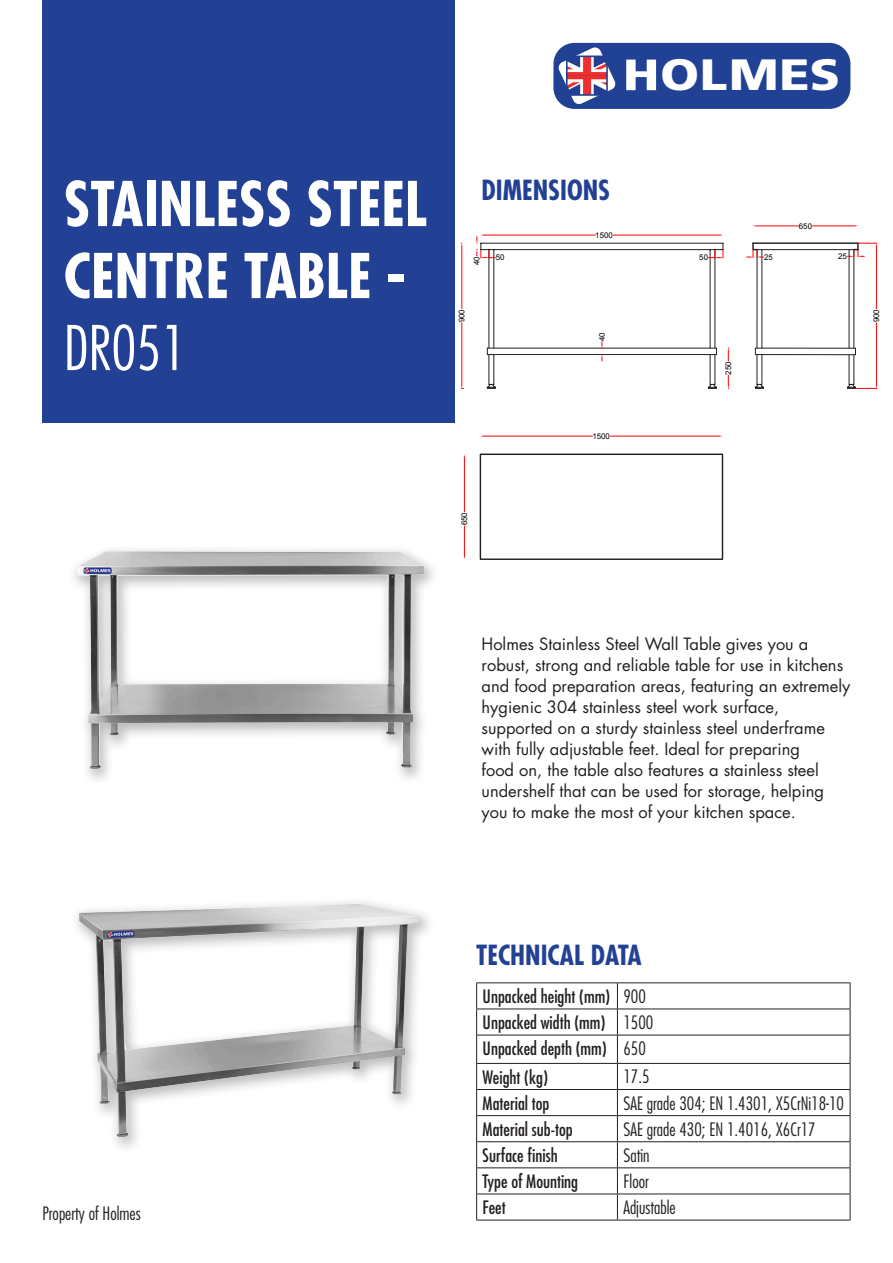
<style>
.page{position:relative;width:893px;height:1263px;background:#fff}
.page>*{position:absolute;margin:0;border:0;box-sizing:border-box;transform-origin:0 0}
.t1{font:700 condensed 60px/72px "Futura";color:#fff}
.t2{font:900 43.8px "Frutiger";letter-spacing:.02em;color:#fff;scale:1.15 1}
.t3{font:700 condensed 27px "Futura";color:#224194}
.t4{font:condensed 18px "Futura";color:#231f20}
.t5{font:300 condensed 18px "Futura";color:#231f20}
.t6{font:16.5px/21px "Futura";color:#231f20}
.t7{font:7.95px "Arial";color:#000}
.s1{font-weight:300}
</style>
<div class="page">
<div style="left:43px;top:0;width:412px;height:422px;background:#224194"></div>
<hr style="left:476px;top:982px;width:141px;height:1px;background:#231f20">
<hr style="left:617px;top:982px;width:233px;height:1px;background:#231f20">
<hr style="left:476px;top:1008px;width:141px;height:1px;background:#231f20">
<hr style="left:617px;top:1008px;width:233px;height:1px;background:#231f20">
<hr style="left:476px;top:1035px;width:141px;height:1px;background:#231f20">
<hr style="left:617px;top:1035px;width:233px;height:1px;background:#231f20">
<hr style="left:476px;top:1063px;width:141px;height:1px;background:#231f20">
<hr style="left:617px;top:1063px;width:233px;height:1px;background:#231f20">
<hr style="left:476px;top:1089px;width:141px;height:1px;background:#231f20">
<hr style="left:617px;top:1089px;width:233px;height:1px;background:#231f20">
<hr style="left:476px;top:1115px;width:141px;height:1px;background:#231f20">
<hr style="left:617px;top:1115px;width:233px;height:1px;background:#231f20">
<hr style="left:476px;top:1141px;width:141px;height:1px;background:#231f20">
<hr style="left:617px;top:1141px;width:233px;height:1px;background:#231f20">
<hr style="left:476px;top:1167px;width:141px;height:1px;background:#231f20">
<hr style="left:617px;top:1167px;width:233px;height:1px;background:#231f20">
<hr style="left:476px;top:1193px;width:141px;height:1px;background:#231f20">
<svg style="left:476px;top:983px;width:1px;height:237px"></svg>
<hr style="left:617px;top:1193px;width:233px;height:1px;background:#231f20">
<svg style="left:617px;top:983px;width:1px;height:237px"></svg>
<svg style="left:850px;top:983px;width:1px;height:237px"></svg>
<hr style="left:476px;top:1220px;width:141px;height:1px;background:#231f20">
<hr style="left:617px;top:1220px;width:233px;height:1px;background:#231f20">
<div style="left:553px;top:43px;width:297px;height:66px;background:#214194;border-radius:21px"></div>
<svg style="left:558px;top:47px;width:58px;height:58px"></svg>
<hr style="left:710px;top:250px;width:1px;height:98px;background:#231f20">
<hr style="left:715px;top:250px;width:1px;height:98px;background:#231f20">
<hr style="left:489px;top:250px;width:1px;height:98px;background:#231f20">
<hr style="left:493px;top:250px;width:1px;height:98px;background:#231f20">
<hr style="left:481px;top:243px;width:242px;height:1px;background:#231f20">
<hr style="left:481px;top:249px;width:242px;height:1px;background:#231f20">
<hr style="left:484px;top:235px;width:111px;height:1px;background:#f00">
<hr style="left:613px;top:235px;width:107px;height:1px;background:#f00">
<svg style="left:728px;top:375px;width:1px;height:14px"></svg>
<svg style="left:728px;top:348px;width:1px;height:13px"></svg>
<hr style="left:462px;top:323px;width:1px;height:62px;background:#f00">
<hr style="left:462px;top:246px;width:1px;height:63px;background:#f00">
<svg style="left:708px;top:243px;width:16px;height:15px"></svg>
<svg style="left:476px;top:234px;width:19px;height:24px"></svg>
<svg style="left:487px;top:342px;width:230px;height:47px"></svg>
<hr style="left:756px;top:226px;width:42px;height:1px;background:#f00">
<hr style="left:812px;top:226px;width:43px;height:1px;background:#f00">
<svg style="left:747px;top:242px;width:130px;height:147px"></svg>
<div style="left:480px;top:454px;width:243px;height:106px;border:1px solid #231f20"></div>
<hr style="left:484px;top:436px;width:108px;height:1px;background:#f00">
<hr style="left:610px;top:436px;width:109px;height:1px;background:#f00">
<hr style="left:464px;top:457px;width:1px;height:55px;background:#f00">
<hr style="left:464px;top:526px;width:1px;height:30px;background:#f00">
<div style="left:70px;top:896px;width:366px;height:258px;background:#231f20;opacity:.3"></div>
<img style="left:182px;top:904px;width:177px;height:6px">
<div style="left:69px;top:544px;width:370px;height:242px;background:#231f20;opacity:.3"></div>
<img style="left:77px;top:551px;width:29px;height:24px">
<p class="t2" style="left:623px;top:48px;width:190px">HOLMES</p>
<p class="t1" style="left:64px;top:168px;width:365px">STAINLESS STEEL<br>CENTRE TABLE -<br><span class="s1">DR051</span></p>
<p class="t3" style="left:482px;top:173px;width:130px">DIMENSIONS</p>
<p class="t7" style="left:595px;top:231px;width:19px">1500</p>
<p class="t7" style="left:472px;top:265px;width:10px;rotate:-90deg">40</p>
<p class="t7" style="left:496px;top:253px;width:10px">50</p>
<p class="t7" style="left:699px;top:253px;width:10px">50</p>
<p class="t7" style="left:457px;top:322px;width:15px;rotate:-90deg">900</p>
<p class="t7" style="left:597px;top:341px;width:10px;rotate:-90deg">40</p>
<p class="t7" style="left:724px;top:375px;width:15px;rotate:-90deg">250</p>
<p class="t7" style="left:592px;top:431px;width:19px">1500</p>
<p class="t7" style="left:460px;top:525px;width:15px;rotate:-90deg">650</p>
<p class="t7" style="left:799px;top:221px;width:15px">650</p>
<p class="t7" style="left:764px;top:253px;width:10px">25</p>
<p class="t7" style="left:838px;top:252px;width:10px">25</p>
<p class="t7" style="left:872px;top:322px;width:15px;rotate:-90deg">900</p>
<p class="t6" style="left:482px;top:633px;width:370px">Holmes Stainless Steel Wall Table gives you a robust, strong and reliable table for use in kitchens and food preparation areas, featuring an extremely hygienic 304 stainless steel work surface, supported on a sturdy stainless steel underframe with fully adjustable feet. Ideal for preparing<br>food on, the table also features a stainless steel undershelf that can be used for storage, helping you to make the most of your kitchen space.</p>
<p class="t5" style="left:43px;top:1203px;width:100px">Property of Holmes</p>
<p class="t3" style="left:476px;top:938px;width:167px">TECHNICAL DATA</p>
<p class="t4" style="left:483px;top:985px;width:129px">Unpacked height (mm)</p>
<p class="t5" style="left:623px;top:985px;width:24px">900</p>
<p class="t4" style="left:483px;top:1012px;width:124px">Unpacked width (mm)</p>
<p class="t5" style="left:623px;top:1012px;width:31px">1500</p>
<p class="t4" style="left:483px;top:1038px;width:126px">Unpacked depth (mm)</p>
<p class="t5" style="left:623px;top:1038px;width:24px">650</p>
<p class="t4" style="left:483px;top:1066px;width:67px">Weight (kg)</p>
<p class="t5" style="left:623px;top:1066px;width:28px">17.5</p>
<p class="t4" style="left:483px;top:1092px;width:68px">Material top</p>
<p class="t5" style="left:623px;top:1092px;width:222px">SAE grade 304; EN 1.4301, X5CrNi18-10</p>
<p class="t4" style="left:483px;top:1118px;width:91px">Material sub-top</p>
<p class="t5" style="left:623px;top:1118px;width:194px">SAE grade 430; EN 1.4016, X6Cr17</p>
<p class="t4" style="left:483px;top:1144px;width:77px">Surface finish</p>
<p class="t5" style="left:623px;top:1144px;width:28px">Satin</p>
<p class="t4" style="left:483px;top:1170px;width:97px">Type of Mounting</p>
<p class="t5" style="left:623px;top:1170px;width:27px">Floor</p>
<p class="t4" style="left:483px;top:1196px;width:25px">Feet</p>
<p class="t5" style="left:623px;top:1197px;width:54px">Adjustable</p>
</div>
